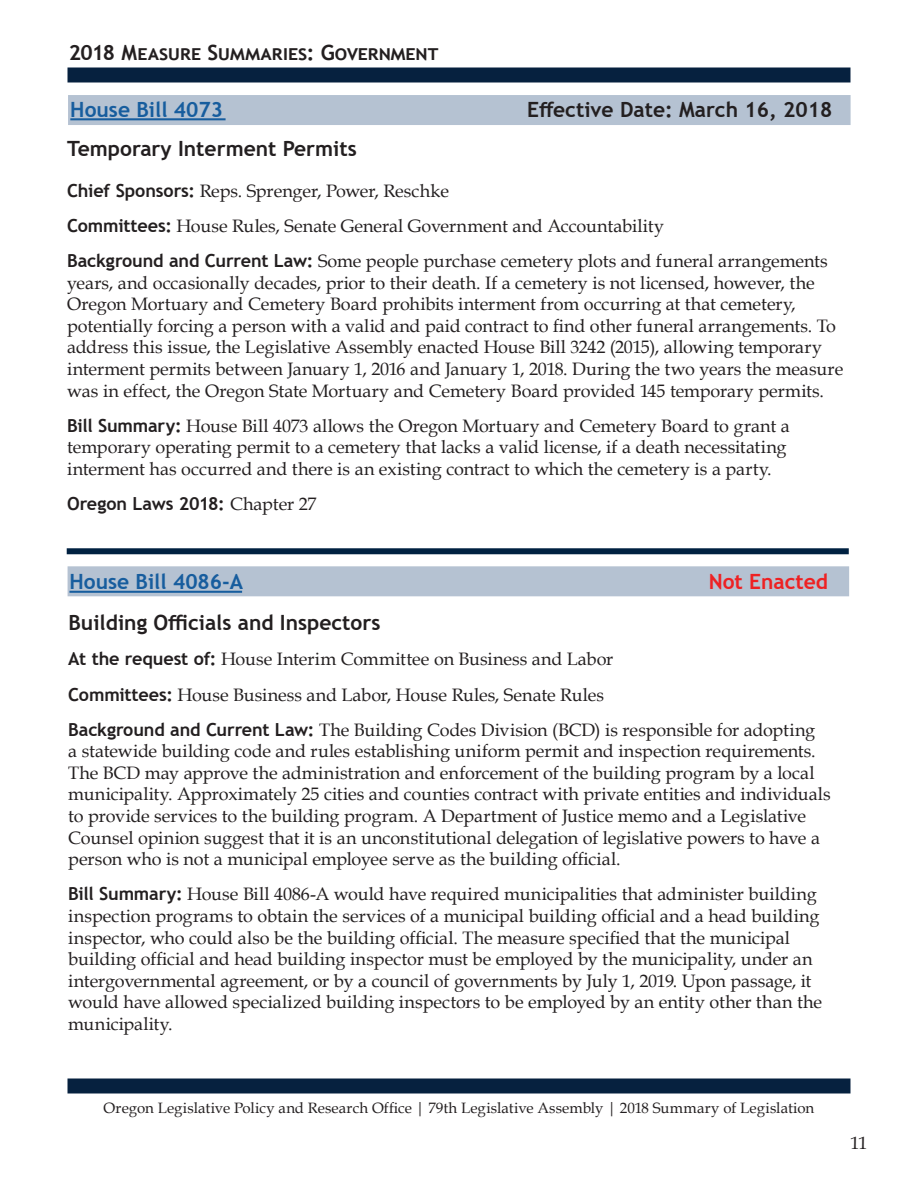
<style>
.page{position:relative;width:918px;height:1188px;background:#fff}
.page>*{position:absolute;margin:0;border:0;box-sizing:border-box;transform-origin:0 0}
.Bill_Title{font:700 21px "Trebuchet MS";color:#231f20}
.Committee_Name{font:700 21px "Trebuchet MS";color:#231f20}
.Bill_Title-2{font:700 21px "Trebuchet MS";color:#175d9e}
.Bill_Title-3{font:700 21px "Trebuchet MS";color:#ee2123}
.t1{font:18px/21.6px "Book Antiqua";letter-spacing:-.005em;color:#231f20}
.t2{font:700 18px "Trebuchet MS";letter-spacing:-.005em;color:#231f20}
.t3{font:15px "Book Antiqua";letter-spacing:.005em;color:#231f20}
.s1{font-family:"Trebuchet MS";font-weight:700}
.s2{font-family:"Book Antiqua";font-weight:400}
</style>
<div class="page">
<div style="left:68px;top:68px;width:782px;height:14px;background:#06213f"></div>
<div style="left:68px;top:1078px;width:782px;height:16px;background:#06213f"></div>
<div style="left:68px;top:95px;width:783px;height:30px;background:#b5c2d2"></div>
<hr style="left:70px;top:118px;width:156px;height:2px;background:#175d9e">
<div style="left:68px;top:566px;width:781px;height:30px;background:#b5c2d2"></div>
<hr style="left:69px;top:591px;width:173px;height:2px;background:#175d9e">
<div style="left:67px;top:548px;width:782px;height:6px;background:#002141"></div>
<p class="Committee_Name" style="left:69px;top:39px;width:369px">2018 Measure Summaries: Government</p>
<p class="Bill_Title-2" style="left:70px;top:96px;width:154px">House Bill 4073</p>
<p class="Bill_Title" style="left:527px;top:96px;width:307px">Effective Date: March 16, 2018</p>
<p class="Bill_Title" style="left:67px;top:135px;width:291px">Temporary Interment Permits</p>
<p class="t1" style="left:67px;top:180px;width:383px"><span class="s1">Chief Sponsors:</span> Reps. Sprenger, Power, Reschke</p>
<p class="t1" style="left:67px;top:215px;width:598px"><span class="s1">Committees:</span> House Rules, Senate General Government and Accountability</p>
<p class="t1" style="left:67px;top:250px;width:778px"><span class="s1">Background and Current Law:</span> Some people purchase cemetery plots and funeral arrangements years, and occasionally decades, prior to their death. If a cemetery is not licensed, however, the Oregon Mortuary and Cemetery Board prohibits interment from occurring at that cemetery, potentially forcing a person with a valid and paid contract to find other funeral arrangements. To address this issue, the Legislative Assembly enacted House Bill 3242 (2015), allowing temporary interment permits between January 1, 2016 and January 1, 2018. During the two years the measure was in effect, the Oregon State Mortuary and Cemetery Board provided 145 temporary permits.</p>
<p class="t1" style="left:67px;top:414px;width:724px"><span class="s1">Bill Summary:</span> House Bill 4073 allows the Oregon Mortuary and Cemetery Board to grant a temporary operating permit to a cemetery that lacks a valid license, if a death necessitating interment has occurred and there is an existing contract to which the cemetery is a party.</p>
<p class="t2" style="left:67px;top:492px;width:251px">Oregon Laws 2018: <span class="s2">Chapter 27</span></p>
<p class="Bill_Title-2" style="left:69px;top:569px;width:175px">House Bill 4086-A</p>
<p class="Bill_Title-3" style="left:709px;top:569px;width:121px">Not Enacted</p>
<p class="Bill_Title" style="left:68px;top:609px;width:313px">Building Officials and Inspectors</p>
<p class="t1" style="left:68px;top:648px;width:547px"><span class="s1">At the request of:</span> House Interim Committee on Business and Labor</p>
<p class="t1" style="left:68px;top:683px;width:537px"><span class="s1">Committees:</span> House Business and Labor, House Rules, Senate Rules</p>
<p class="t1" style="left:68px;top:718px;width:764px"><span class="s1">Background and Current Law:</span> The Building Codes Division (BCD) is responsible for adopting<br>a statewide building code and rules establishing uniform permit and inspection requirements.<br>The BCD may approve the administration and enforcement of the building program by a local municipality. Approximately 25 cities and counties contract with private entities and individuals to provide services to the building program. A Department of Justice memo and a Legislative Counsel opinion suggest that it is an unconstitutional delegation of legislative powers to have a person who is not a municipal employee serve as the building official.</p>
<p class="t1" style="left:68px;top:883px;width:755px"><span class="s1">Bill Summary:</span> House Bill 4086-A would have required municipalities that administer building inspection programs to obtain the services of a municipal building official and a head building inspector, who could also be the building official. The measure specified that the municipal building official and head building inspector must be employed by the municipality, under an intergovernmental agreement, or by a council of governments by July 1, 2019. Upon passage, it would have allowed specialized building inspectors to be employed by an entity other than the municipality.</p>
<p class="t3" style="left:104px;top:1097px;width:712px">Oregon Legislative Policy and Research Office | 79th Legislative Assembly | 2018 Summary of Legislation</p>
<p class="t1" style="left:850px;top:1131px;width:19px">11</p>
</div>
